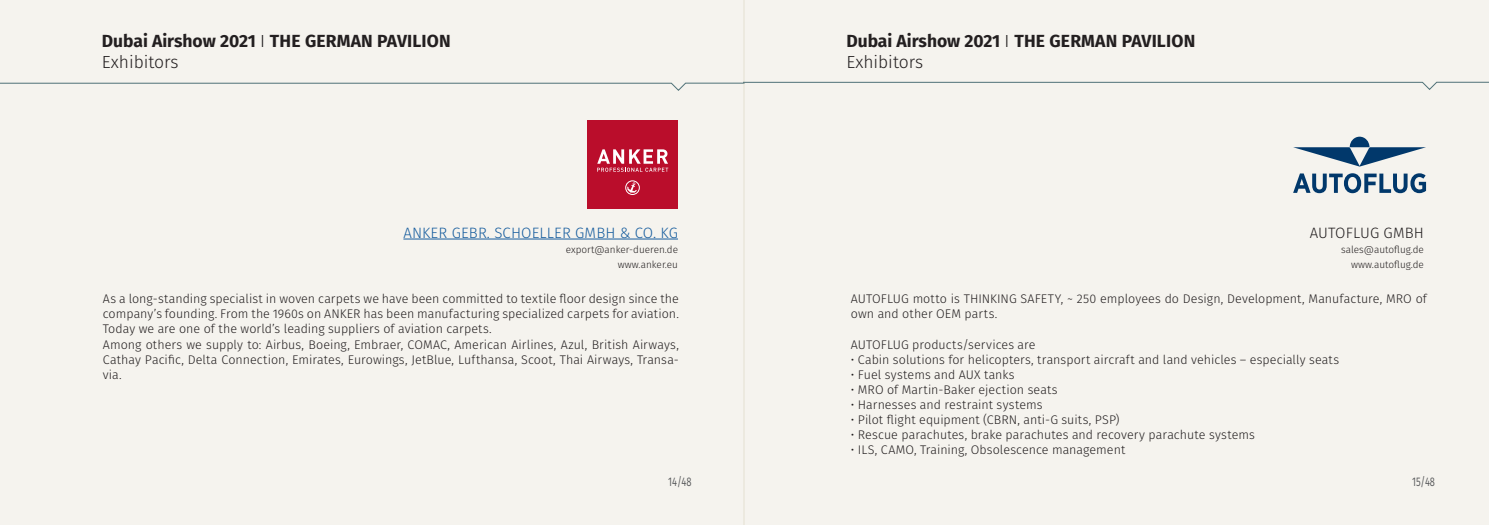
<style>
.page{position:relative;width:1489px;height:525px;background:#fff}
.page>*{position:absolute;margin:0;border:0;box-sizing:border-box;transform-origin:0 0}
.t1{font:700 17.5px "Fira Sans";color:#231f20}
.t2{font:300 17.5px "Fira Sans";color:#231f20}
.t3{font:300 15px "Fira Sans";letter-spacing:.01em;color:#175d9e}
.t4{font:300 15px "Fira Sans";letter-spacing:.01em;color:#231f20}
.t5{font:300 12.5px/15px "Fira Sans";letter-spacing:.005em;color:#231f20;text-align:justify}
.t6{font:12.5px "Fira Sans";color:#57585a;scale:.75 1}
.t7{font:300 10px "Fira Sans";color:#231f20}
.s1{font-weight:300}
</style>
<div class="page">
<div style="left:0;top:0;width:744px;height:524px;background:#f5f3ee"></div>
<div style="left:743px;top:0;width:745px;height:524px;background:#f5f3ee"></div>
<svg style="left:0;top:81px;width:1488px;height:11px"></svg>
<hr style="left:403px;top:238px;width:275px;height:1px;background:#175d9e">
<div style="left:587px;top:120px;width:91px;height:89px;background:#ba0d2b"></div>
<svg style="left:597px;top:149px;width:71px;height:23px"></svg>
<svg style="left:627px;top:182px;width:10px;height:10px"></svg>
<div style="left:625px;top:180px;width:14px;height:15px;border:1px solid #fff;border-radius:50%"></div>
<svg style="left:1293px;top:173px;width:132px;height:20px"></svg>
<svg style="left:1293px;top:137px;width:132px;height:29px"></svg>
<p class="t1" style="left:102px;top:27px;width:350px">Dubai Airshow 2021 <span class="s1">I</span> THE GERMAN PAVILION</p>
<p class="t2" style="left:102px;top:50px;width:78px">Exhibitors</p>
<p class="t3" style="left:403px;top:221px;width:276px">ANKER GEBR. SCHOELLER GMBH &amp; CO. KG</p>
<p class="t7" style="left:566px;top:242px;width:114px">export@anker-dueren.de</p>
<p class="t7" style="left:618px;top:257px;width:62px">www.anker.eu</p>
<p class="t5" style="left:103px;top:291px;width:577px">As a long-standing specialist in woven carpets we have been committed to textile floor design since the company’s founding. From the 1960s on ANKER has been manufacturing specialized carpets for aviation.<br>Today we are one of the world’s leading suppliers of aviation carpets.</p>
<p class="t5" style="left:103px;top:336px;width:577px">Among others we supply to: Airbus, Boeing, Embraer, COMAC, American Airlines, Azul, British Airways, Cathay Pacific, Delta Connection, Emirates, Eurowings, JetBlue, Lufthansa, Scoot, Thai Airways, Transa&shy;via.</p>
<p class="t1" style="left:846px;top:27px;width:350px">Dubai Airshow 2021 <span class="s1">I</span> THE GERMAN PAVILION</p>
<p class="t2" style="left:846px;top:50px;width:78px">Exhibitors</p>
<p class="t4" style="left:1309px;top:221px;width:116px">AUTOFLUG GMBH</p>
<p class="t7" style="left:1340px;top:242px;width:84px">sales@autoflug.de</p>
<p class="t7" style="left:1350px;top:257px;width:74px">www.autoflug.de</p>
<p class="t5" style="left:850px;top:291px;width:577px">AUTOFLUG motto is THINKING SAFETY, ~ 250 employees do Design, Development, Manufacture, MRO of own and other OEM parts.</p>
<p class="t5" style="left:850px;top:336px;width:186px">AUTOFLUG products/services are</p>
<p class="t5" style="left:850px;top:351px;width:490px">• Cabin solutions for helicopters, transport aircraft and land vehicles – especially seats</p>
<p class="t5" style="left:850px;top:366px;width:165px">• Fuel systems and AUX tanks</p>
<p class="t5" style="left:850px;top:381px;width:208px">• MRO of Martin-Baker ejection seats</p>
<p class="t5" style="left:850px;top:396px;width:193px">• Harnesses and restraint systems</p>
<p class="t5" style="left:850px;top:411px;width:270px">• Pilot flight equipment (CBRN, anti-G suits, PSP)</p>
<p class="t5" style="left:850px;top:426px;width:405px">• Rescue parachutes, brake parachutes and recovery parachute systems</p>
<p class="t5" style="left:850px;top:441px;width:276px">• ILS, CAMO, Training, Obsolescence management</p>
<p class="t6" style="left:668px;top:472px;width:33px">14/48</p>
<p class="t6" style="left:1411px;top:472px;width:32px">15/48</p>
</div>
